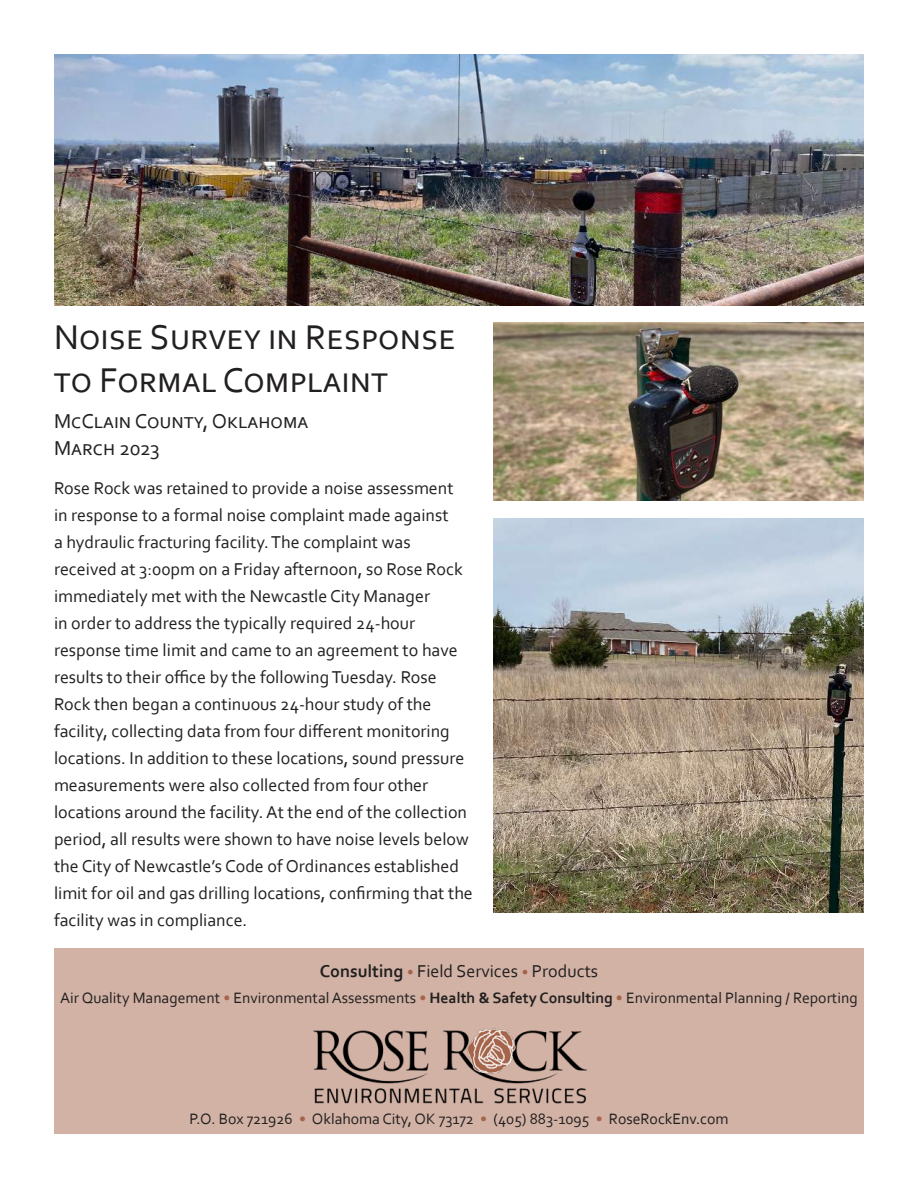
<style>
.page{position:relative;width:918px;height:1188px;background:#fff}
.page>*{position:absolute;margin:0;border:0;box-sizing:border-box;transform-origin:0 0}
.t1{font:36px/43.2px "Corbel";color:#221f1f}
.t2{font:21px/27px "Corbel";color:#221f1f}
.t3{font:18px/27px "Corbel";color:#221f1f}
.t4{font:15.75px "Corbel";color:#221f1f}
.s1{font-weight:700}
.s2{font-size:15px;color:#a5654b}
.s3{color:#a5654b}
</style>
<div class="page">
<img style="left:493px;top:322px;width:371px;height:178px">
<img style="left:54px;top:54px;width:810px;height:252px">
<div style="left:54px;top:948px;width:810px;height:186px;background:#d2b2a5"></div>
<img style="left:313px;top:1028px;width:274px;height:75px">
<img style="left:493px;top:518px;width:371px;height:395px">
<h1 class="t1" style="left:54px;top:315px;width:403px">Noise Survey in Response to Formal Complaint</h1>
<p class="t2" style="left:54px;top:407px;width:256px">McClain County, Oklahoma<br>March 2023</p>
<p class="t3" style="left:54px;top:474px;width:420px">Rose Rock was retained to provide a noise assessment<br>in response to a formal noise complaint made against<br>a hydraulic fracturing facility. The complaint was received at 3:00pm on a Friday afternoon, so Rose Rock immediately met with the Newcastle City Manager<br>in order to address the typically required 24-hour response time limit and came to an agreement to have results to their o昀케ce by the following Tuesday. Rose Rock then began a continuous 24-hour study of the facility, collecting data from four di昀昀erent monitoring locations. In addition to these locations, sound pressure measurements were also collected from four other locations around the facility. At the end of the collection period, all results were shown to have noise levels below the City of Newcastle’s Code of Ordinances established limit for oil and gas drilling locations, con昀椀rming that the facility was in compliance.</p>
<p class="t3" style="left:320px;top:957px;width:280px"><span class="s1">Consulting</span> <span class="s2">•</span> Field Services <span class="s2">•</span> Products</p>
<p class="t4" style="left:60px;top:988px;width:799px">Air Quality Management <span class="s3">•</span> Environmental Assessments <span class="s3">•</span> <span class="s1">Health &amp; Safety Consulting</span> <span class="s3">•</span> Environmental Planning / Reporting</p>
<p class="t4" style="left:189px;top:1109px;width:541px">P.O. Box 721926 <span class="s3">•</span> Oklahoma City, OK 73172 <span class="s3">•</span> (405) 883-1095 <span class="s3">•</span> RoseRockEnv.com</p>
</div>
